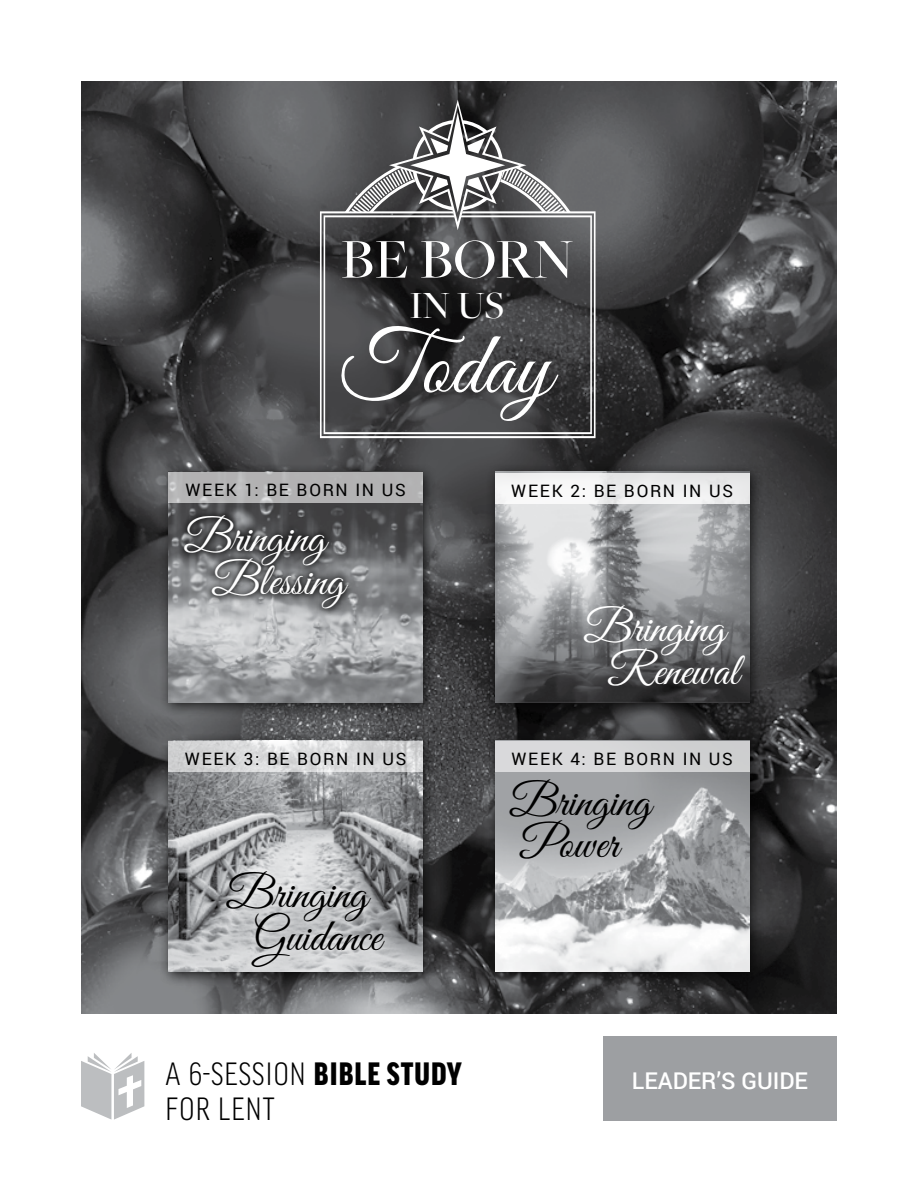
<style>
.page{position:relative;width:918px;height:1188px;background:#fff}
.page>*{position:absolute;margin:0;border:0;box-sizing:border-box;transform-origin:0 0}
.t1{font:90px "Great Vibes";color:#fff}
.t2{font:500 58.35px "Freight Big Pro";color:#fff}
.t3{font:45.75px/42.9px "Great Vibes";color:#fff;text-align:center}
.t4{font:45.75px/42.9px "Great Vibes";color:#000}
.t5{font:500 39.9px "Freight Big Pro";color:#fff}
.t6{font:300 condensed 34.5px/34.5px "Good Headline Pro";letter-spacing:.03em;color:#000}
.t7{font:500 23.1px "Roboto";color:#fff}
.t8{font:17.1px "Roboto";letter-spacing:.1em;color:#000}
.s1{font-weight:900}
</style>
<div class="page">
<div style="left:603px;top:1036px;width:234px;height:84px;background:#9d9fa2"></div>
<svg style="left:81px;top:1053px;width:63px;height:67px"></svg>
<img style="left:82px;top:81px;width:755px;height:932px">
<div style="left:485px;top:462px;width:279px;height:255px;background:#000;opacity:.75"></div>
<img style="left:495px;top:472px;width:254px;height:230px">
<div style="left:485px;top:731px;width:279px;height:255px;background:#000;opacity:.75"></div>
<img style="left:495px;top:772px;width:254px;height:199px">
<div style="left:158px;top:462px;width:279px;height:255px;background:#000;opacity:.75"></div>
<img style="left:169px;top:503px;width:254px;height:199px">
<div style="left:158px;top:731px;width:279px;height:255px;background:#000;opacity:.75"></div>
<img style="left:169px;top:772px;width:254px;height:199px">
<div style="left:178px;top:508px;width:177px;height:108px;background:#000;opacity:.75"></div>
<div style="left:219px;top:864px;width:173px;height:110px;background:#fff;opacity:.75"></div>
<svg style="left:322px;top:100px;width:272px;height:111px;background:#6e6e6f"></svg>
<svg style="left:320px;top:211px;width:276px;height:227px"></svg>
<svg style="left:324px;top:215px;width:268px;height:219px;background:#424243"></svg>
<svg style="left:169px;top:741px;width:254px;height:31px;background:#d7d8d9"></svg>
<div style="left:169px;top:472px;width:254px;height:31px;background:#b2b2b2"></div>
<div style="left:495px;top:741px;width:254px;height:31px;background:#d7d8d9"></div>
<div style="left:495px;top:473px;width:254px;height:30px;background:linear-gradient(to right,#f8f8f8,#e8e9e9)"></div>
<h2 class="t2" style="left:341px;top:221px;width:234px">BE BORN</h2>
<h3 class="t5" style="left:410px;top:279px;width:96px">IN US</h3>
<h1 class="t1" style="left:339px;top:316px;width:215px">Today</h1>
<p class="t8" style="left:185px;top:478px;width:222px">WEEK 1: BE BORN IN US</p>
<h3 class="t3" style="left:212px;top:519px;width:135px;text-align:left;text-indent:-28px">Bringing<br>Blessing</h3>
<p class="t8" style="left:185px;top:747px;width:223px">WEEK 3: BE BORN IN US</p>
<h3 class="t4" style="left:226px;top:875px;width:157px;text-align:right">Bringing<br>Guidance</h3>
<p class="t8" style="left:511px;top:479px;width:223px">WEEK 2: BE BORN IN US</p>
<h3 class="t3" style="left:584px;top:609px;width:157px">Bringing<br>Renewal</h3>
<p class="t8" style="left:511px;top:747px;width:223px">WEEK 4: BE BORN IN US</p>
<h3 class="t4" style="left:509px;top:783px;width:143px">Bringing<br>Power</h3>
<h3 class="t6" style="left:166px;top:1057px;width:298px">A 6-SESSION <span class="s1">BIBLE STUDY<br></span>FOR LENT</h3>
<h3 class="t7" style="left:632px;top:1064px;width:178px">LEADER’S GUIDE</h3>
</div>
